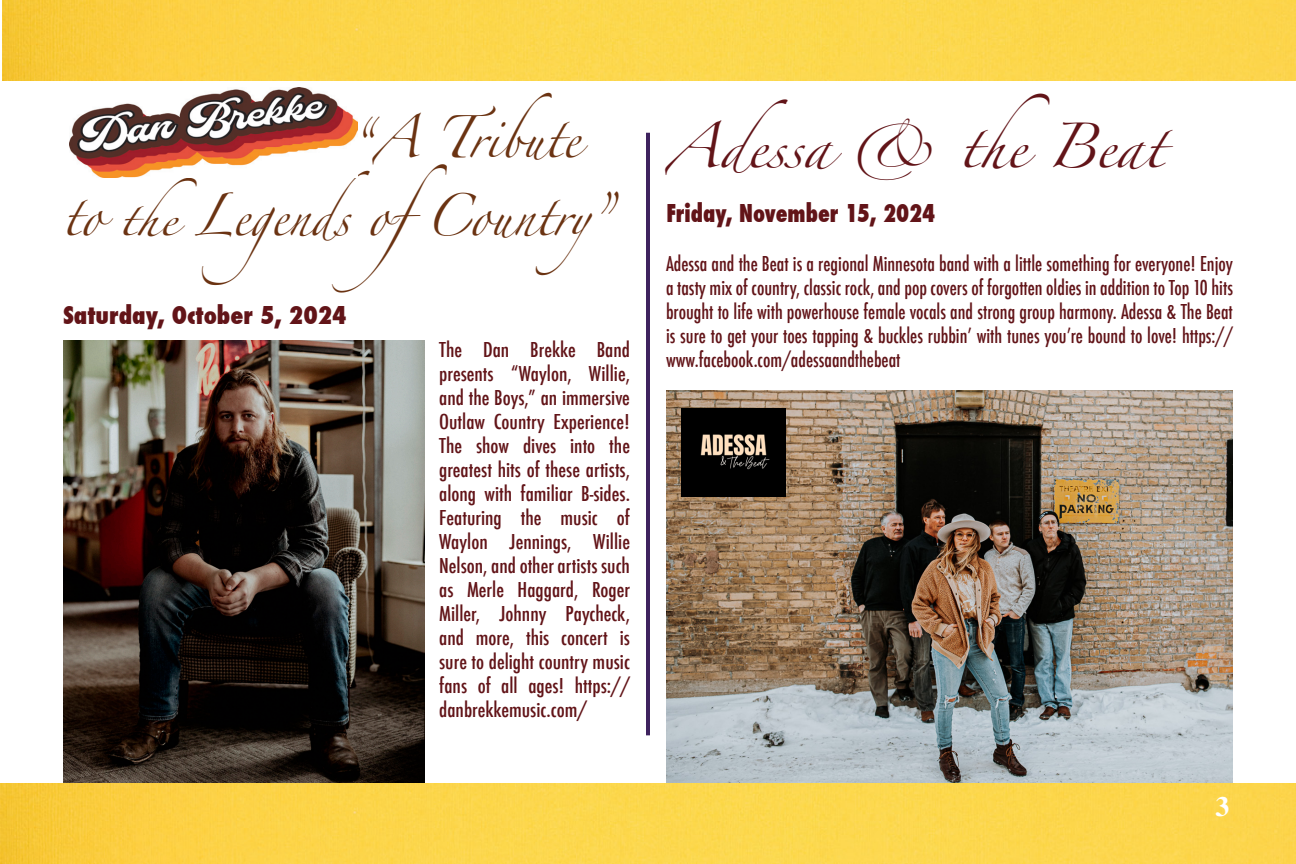
<style>
.page{position:relative;width:1296px;height:864px;background:#fff}
.page>*{position:absolute;margin:0;border:0;box-sizing:border-box;transform-origin:0 0}
.Name{font:40px "Zapfino";color:#621418}
.Name-2{font:38px/78px "Zapfino";color:#6b3312;scale:.91 1}
.Table{font:700 28px "Times";color:#fff}
.Date{font:800 condensed 24px "Futura";color:#621418}
.Date-2{font:800 condensed 24px "Futura";color:#621418;scale:.91 1}
.Table-2{font:500 condensed 20px/24px "Futura";color:#621418;text-align:justify;scale:1.04 1}
.Table-3{font:500 condensed 20px/24px "Futura";color:#621418;text-align:justify;scale:.96 1}
.s1{font-size:36px}
.s2{font-size:31.2px}
</style>
<div class="page">
<img style="left:0;top:783px;width:1296px;height:81px">
<hr style="left:646px;top:133px;width:4px;height:602px;background:#3e225e">
<img style="left:2px;top:0;width:1294px;height:81px">
<img style="left:70px;top:87px;width:287px;height:90px">
<img style="left:63px;top:340px;width:362px;height:443px">
<img style="left:666px;top:391px;width:567px;height:392px">
<img style="left:681px;top:409px;width:104px;height:87px">
<p class="Name-2" style="left:63px;top:105px;width:620px;text-indent:288px"><span class="s1">“</span>A Tribute to <span class="s2">the</span> Legends ofCountry”</p>
<p class="Date" style="left:63px;top:299px;width:285px">Saturday, October 5, 2024</p>
<p class="Table-2" style="left:439px;top:337px;width:185px">The Dan Brekke Band presents “Waylon, Willie, and the Boys,” an immersive Outlaw Country Experience!<br>The show dives into the greatest hits of these artists, along with familiar B-sides.<br>Featuring the music of Waylon Jennings, Willie Nelson, and other artists such as Merle Haggard, Roger Miller, Johnny Paycheck, and more, this concert is sure to delight country music fans of all ages! https:// danbrekkemusic.com/</p>
<p class="Name" style="left:666px;top:129px;width:499px">Adessa &amp; the Beat</p>
<p class="Date-2" style="left:666px;top:197px;width:297px">Friday, November 15, 2024</p>
<p class="Table-3" style="left:666px;top:252px;width:592px">Adessa and the Beat is a regional Minnesota band with a little something for everyone! Enjoy a tasty mix of country, classic rock, and pop covers of forgotten oldies in addition to Top 10 hits brought to life with powerhouse female vocals and strong group harmony. Adessa &amp; The Beat is sure to get your toes tapping &amp; buckles rubbin’ with tunes you’re bound to love! https:// www.facebook.com/adessaandthebeat</p>
<p class="Table" style="left:1215px;top:789px;width:15px">3</p>
</div>
